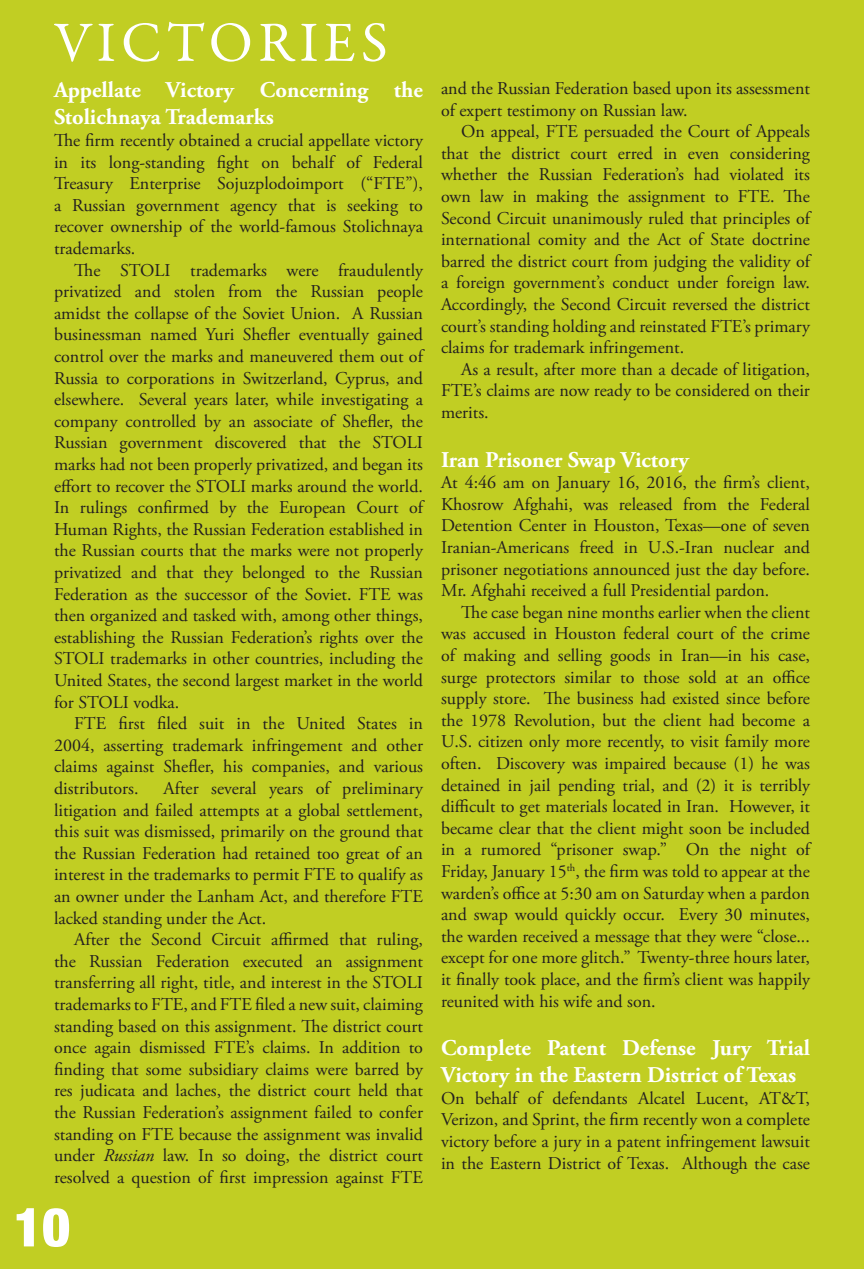
<style>
.page{position:relative;width:864px;height:1269px;background:#c1ce23}
.page>*{position:absolute;margin:0;border:0;box-sizing:border-box;transform-origin:0 0}
.t1{font:57px "Garamond Premr Pro";letter-spacing:.09em;color:#fff}
.t2{font:900 condensed 54px "Helvetica Neue";color:#fff}
.QE_-_Main_Article_St{font:700 22.5px/27px "Adobe Garamond Pro";color:#fff}
.QE_-_Main_Article_St-2{font:18px/21.6px "Adobe Garamond Pro";color:#231f20;text-align:justify}
.s1{font-style:italic}
</style>
<div class="page">
<p class="t1" style="left:54px;top:8px;width:335px">VICTORIES</p>
<p class="QE_-_Main_Article_St" style="left:54px;top:77px;width:371px">Appellate Victory Concerning the<br>Stolichnaya Trademarks</p>
<p class="QE_-_Main_Article_St-2" style="left:54px;top:130px;width:371px">The firm recently obtained a crucial appellate victory in its long-standing fight on behalf of Federal Treasury Enterprise Sojuzplodoimport (“FTE”), a Russian government agency that is seeking to recover ownership of the world-famous Stolichnaya trademarks.</p>
<p class="QE_-_Main_Article_St-2" style="left:54px;top:260px;width:371px;text-indent:20px">The STOLI trademarks were fraudulently privatized and stolen from the Russian people amidst the collapse of the Soviet Union. A Russian businessman named Yuri Shefler eventually gained control over the marks and maneuvered them out of Russia to corporations in Switzerland, Cyprus, and elsewhere. Several years later, while investigating a company controlled by an associate of Shefler, the Russian government discovered that the STOLI marks had not been properly privatized, and began its effort to recover the STOLI marks around the world.<br>In rulings confirmed by the European Court of Human Rights, the Russian Federation established in the Russian courts that the marks were not properly privatized and that they belonged to the Russian Federation as the successor of the Soviet. FTE was then organized and tasked with, among other things, establishing the Russian Federation’s rights over the STOLI trademarks in other countries, including the United States, the second largest market in the world for STOLI vodka.</p>
<p class="QE_-_Main_Article_St-2" style="left:54px;top:713px;width:371px;text-indent:20px">FTE first filed suit in the United States in 2004, asserting trademark infringement and other claims against Shefler, his companies, and various distributors.</p>
<p class="QE_-_Main_Article_St-2" style="left:54px;top:778px;width:371px;text-indent:110px">After several years of preliminary litigation and failed attempts at a global settlement, this suit was dismissed, primarily on the ground that the Russian Federation had retained too great of an interest in the trademarks to permit FTE to qualify as an owner under the Lanham Act, and therefore FTE lacked standing under the Act.</p>
<p class="QE_-_Main_Article_St-2" style="left:54px;top:929px;width:371px;text-indent:20px">After the Second Circuit affirmed that ruling, the Russian Federation executed an assignment transferring all right, title, and interest in the STOLI trademarks to FTE, and FTE filed a new suit, claiming standing based on this assignment. The district court once again dismissed FTE’s claims. In addition to finding that some subsidiary claims were barred by res judicata and laches, the district court held that the Russian Federation’s assignment failed to confer standing on FTE because the assignment was invalid under <span class="s1">Russian</span> law. In so doing, the district court resolved a question of first impression against FTE</p>
<p class="t2" style="left:14px;top:1194px;width:58px">10</p>
<p class="QE_-_Main_Article_St-2" style="left:441px;top:78px;width:370px">and the Russian Federation based upon its assessment of expert testimony on Russian law.</p>
<p class="QE_-_Main_Article_St-2" style="left:441px;top:121px;width:371px;text-indent:20px">On appeal, FTE persuaded the Court of Appeals that the district court erred in even considering whether the Russian Federation’s had violated its own law in making the assignment to FTE. The Second Circuit unanimously ruled that principles of international comity and the Act of State doctrine barred the district court from judging the validity of a foreign government’s conduct under foreign law.<br>Accordingly, the Second Circuit reversed the district court’s standing holding and reinstated FTE’s primary claims for trademark infringement.</p>
<p class="QE_-_Main_Article_St-2" style="left:441px;top:359px;width:371px;text-indent:20px">As a result, after more than a decade of litigation, FTE’s claims are now ready to be considered on their merits.</p>
<p class="QE_-_Main_Article_St" style="left:441px;top:446px;width:250px">Iran Prisoner Swap Victory</p>
<p class="QE_-_Main_Article_St-2" style="left:441px;top:472px;width:371px">At 4:46 am on January 16, 2016, the firm’s client, Khosrow Afghahi, was released from the Federal Detention Center in Houston, Texas—one of seven Iranian-Americans freed in U.S.-Iran nuclear and prisoner negotiations announced just the day before.<br>Mr. Afghahi received a full Presidential pardon.</p>
<p class="QE_-_Main_Article_St-2" style="left:441px;top:602px;width:371px;text-indent:20px">The case began nine months earlier when the client was accused in Houston federal court of the crime of making and selling goods in Iran—in his case, surge protectors similar to those sold at an office supply store. The business had existed since before the 1978 Revolution, but the client had become a U.S. citizen only more recently, to visit family more often. Discovery was impaired because (1) he was detained in jail pending trial, and (2) it is terribly difficult to get materials located in Iran. However, it became clear that the client might soon be included in a rumored “prisoner swap.” On the night of Friday, January 15<sup>th</sup>, the firm was told to appear at the warden’s office at 5:30 am on Saturday when a pardon and swap would quickly occur. Every 30 minutes, the warden received a message that they were “close... except for one more glitch.” Twenty-three hours later, it finally took place, and the firm’s client was happily reunited with his wife and son.</p>
<p class="QE_-_Main_Article_St" style="left:441px;top:1035px;width:370px">Complete Patent Defense Jury Trial<br>Victory in the Eastern District of Texas</p>
<p class="QE_-_Main_Article_St-2" style="left:441px;top:1088px;width:371px">On behalf of defendants Alcatel Lucent, AT&amp;T, Verizon, and Sprint, the firm recently won a complete victory before a jury in a patent infringement lawsuit in the Eastern District of Texas. Although the case</p>
</div>
